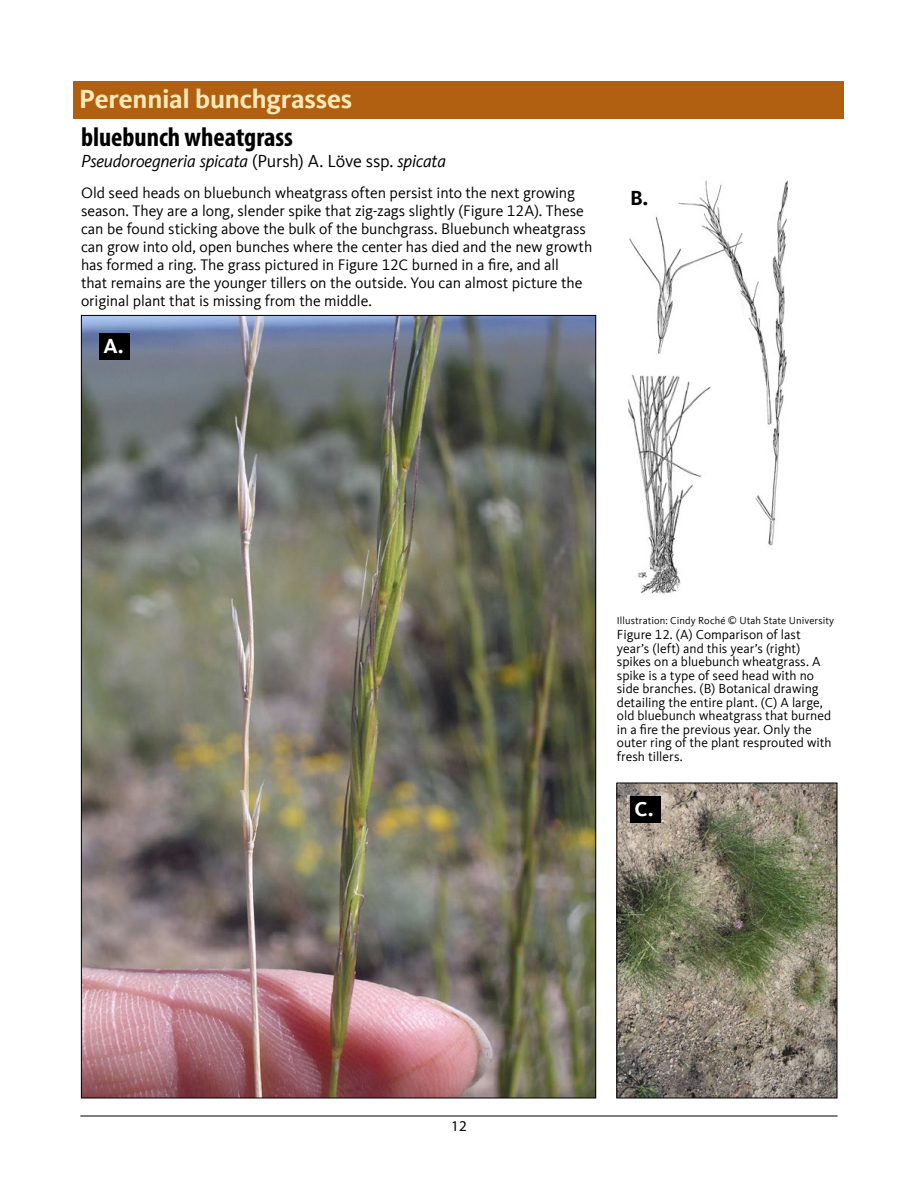
<style>
.page{position:relative;width:918px;height:1188px;background:#fff}
.page>*{position:absolute;margin:0;border:0;box-sizing:border-box;transform-origin:0 0}
.Subhead_18_shaded{font:700 27px "Kievit Offc";letter-spacing:-.01em;color:#fee9b7}
.Subhead_18_tall{font:700 condensed 27px "Myriad Pro";color:#000}
.t1{font:700 21px "Kievit Offc";color:#fff}
.t2{font:700 21px "Kievit Offc";color:#000}
.Subhead_12_grass_nam{font:italic 18px "Kievit Offc";letter-spacing:-.01em;color:#000}
.Body_Text1{font:15.75px/18px "Kievit Offc";letter-spacing:-.005em;color:#000}
.t3{font:15px "Myriad Pro";color:#000}
.t4{font:13.5px/13.5px "Kievit Offc";color:#000}
.Credit{font:10.5px "Kievit Offc";letter-spacing:.01em;color:#000}
.s1{font-style:normal}
</style>
<div class="page">
<hr style="left:80px;top:1116px;width:758px;height:1px;background:#000">
<div style="left:73px;top:81px;width:770px;height:38px;background:#b06010"></div>
<img style="left:628px;top:180px;width:161px;height:414px">
<img style="left:83px;top:317px;width:511px;height:779px">
<img style="left:618px;top:785px;width:217px;height:311px">
<div style="left:616px;top:783px;width:221px;height:315px;border:1px solid #000"></div>
<div style="left:99px;top:333px;width:31px;height:27px;background:#000"></div>
<div style="left:630px;top:796px;width:31px;height:27px;background:#000"></div>
<h2 class="Subhead_18_shaded" style="left:79px;top:83px;width:275px">Perennial bunchgrasses</h2>
<p class="Subhead_18_tall" style="left:81px;top:120px;width:214px">bluebunch wheatgrass</p>
<h2 class="Subhead_12_grass_nam" style="left:81px;top:150px;width:367px">Pseudoroegneria spicata <span class="s1">(Pursh) A. Löve ssp.</span> spicata</h2>
<p class="Body_Text1" style="left:81px;top:184px;width:513px">Old seed heads on bluebunch wheatgrass often persist into the next growing season. They are a long, slender spike that zig-zags slightly (Figure 12A). These can be found sticking above the bulk of the bunchgrass. Bluebunch wheatgrass can grow into old, open bunches where the center has died and the new growth has formed a ring. The grass pictured in Figure 12C burned in a fire, and all<br>that remains are the younger tillers on the outside. You can almost picture the original plant that is missing from the middle.</p>
<p class="t1" style="left:104px;top:334px;width:22px">A.</p>
<p class="t2" style="left:630px;top:186px;width:20px">B.</p>
<p class="Credit" style="left:617px;top:614px;width:219px">Illustration: Cindy Roché © Utah State University</p>
<p class="t4" style="left:617px;top:628px;width:216px">Figure 12. (A) Comparison of last year’s (left) and this year’s (right) spikes on a bluebunch wheatgrass. A spike is a type of seed head with no side branches. (B) Botanical drawing detailing the entire plant. (C) A large, old bluebunch wheatgrass that burned in a fire the previous year. Only the outer ring of the plant resprouted with fresh tillers.</p>
<p class="t1" style="left:634px;top:797px;width:21px">C.</p>
<p class="t3" style="left:451px;top:1117px;width:17px">12</p>
</div>
